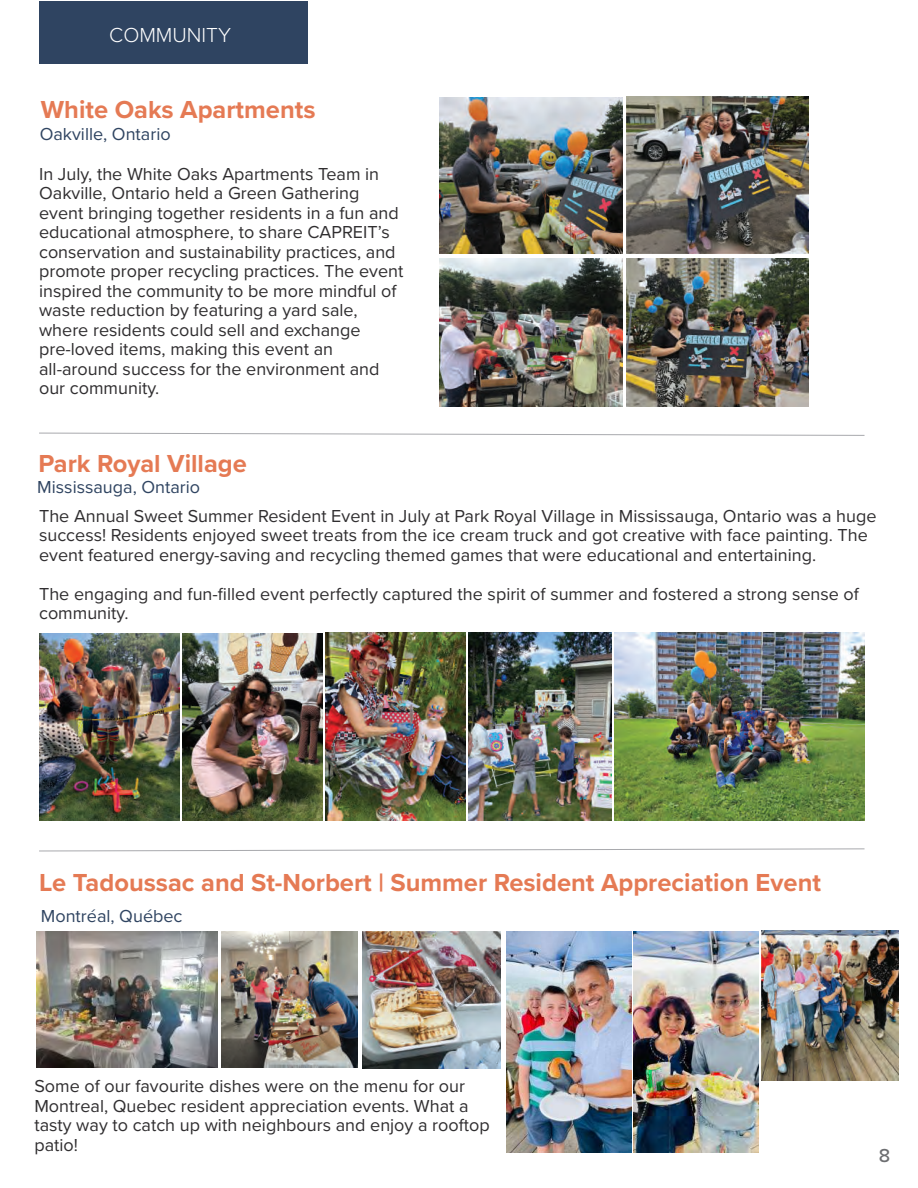
<style>
.page{position:relative;width:918px;height:1188px;background:#fff}
.page>*{position:absolute;margin:0;border:0;box-sizing:border-box;transform-origin:0 0}
.t1{font:700 25.5px "Proxima Nova";color:#e57a54}
.t2{font:300 21px "Proxima Nova";color:#fff}
.t3{font:500 19.5px "Proxima Nova";color:#6d6e71}
.t4{font:18px/19.5px "Proxima Nova";color:#302e30}
.t5{font:18px "Proxima Nova";color:#2f4461}
</style>
<div class="page">
<div style="left:39px;top:1px;width:269px;height:62px;background:#2f4461"></div>
<img style="left:439px;top:259px;width:183px;height:147px">
<img style="left:626px;top:259px;width:182px;height:147px">
<img style="left:626px;top:97px;width:182px;height:156px">
<img style="left:439px;top:97px;width:183px;height:156px">
<svg style="left:39px;top:433px;width:825px;height:2px"></svg>
<img style="left:182px;top:633px;width:140px;height:187px">
<img style="left:39px;top:633px;width:141px;height:187px">
<img style="left:325px;top:633px;width:141px;height:187px">
<img style="left:469px;top:633px;width:142px;height:187px">
<img style="left:614px;top:633px;width:251px;height:187px">
<svg style="left:39px;top:849px;width:826px;height:2px"></svg>
<img style="left:363px;top:931px;width:138px;height:138px">
<img style="left:222px;top:932px;width:136px;height:136px">
<img style="left:37px;top:932px;width:180px;height:136px">
<img style="left:634px;top:932px;width:124px;height:221px">
<img style="left:761px;top:931px;width:138px;height:149px">
<img style="left:507px;top:932px;width:124px;height:221px">
<p class="t2" style="left:109px;top:20px;width:123px">COMMUNITY</p>
<h1 class="t1" style="left:41px;top:91px;width:276px">White Oaks Apartments</h1>
<p class="t5" style="left:40px;top:120px;width:133px">Oakville, Ontario</p>
<p class="t4" style="left:39px;top:163px;width:366px">In July, the White Oaks Apartments Team in Oakville, Ontario held a Green Gathering event bringing together residents in a fun and educational atmosphere, to share CAPREIT’s conservation and sustainability practices, and promote proper recycling practices. The event inspired the community to be more mindful of waste reduction by featuring a yard sale, where residents could sell and exchange pre-loved items, making this event an all-around success for the environment and our community.</p>
<h1 class="t1" style="left:38px;top:444px;width:210px">Park Royal Village</h1>
<p class="t5" style="left:37px;top:474px;width:164px">Mississauga, Ontario</p>
<p class="t4" style="left:39px;top:505px;width:839px">The Annual Sweet Summer Resident Event in July at Park Royal Village in Mississauga, Ontario was a huge success! Residents enjoyed sweet treats from the ice cream truck and got creative with face painting. The event featured energy-saving and recycling themed games that were educational and entertaining.</p>
<p class="t4" style="left:39px;top:583px;width:821px">The engaging and fun-filled event perfectly captured the spirit of summer and fostered a strong sense of community.</p>
<h1 class="t1" style="left:39px;top:863px;width:783px">Le Tadoussac and St-Norbert | Summer Resident Appreciation Event</h1>
<p class="t5" style="left:41px;top:902px;width:143px">Montréal, Québec</p>
<p class="t4" style="left:34px;top:1076px;width:457px">Some of our favourite dishes were on the menu for our Montreal, Quebec resident appreciation events. What a tasty way to catch up with neighbours and enjoy a rooftop patio!</p>
<p class="t3" style="left:879px;top:1141px;width:13px">8</p>
</div>
